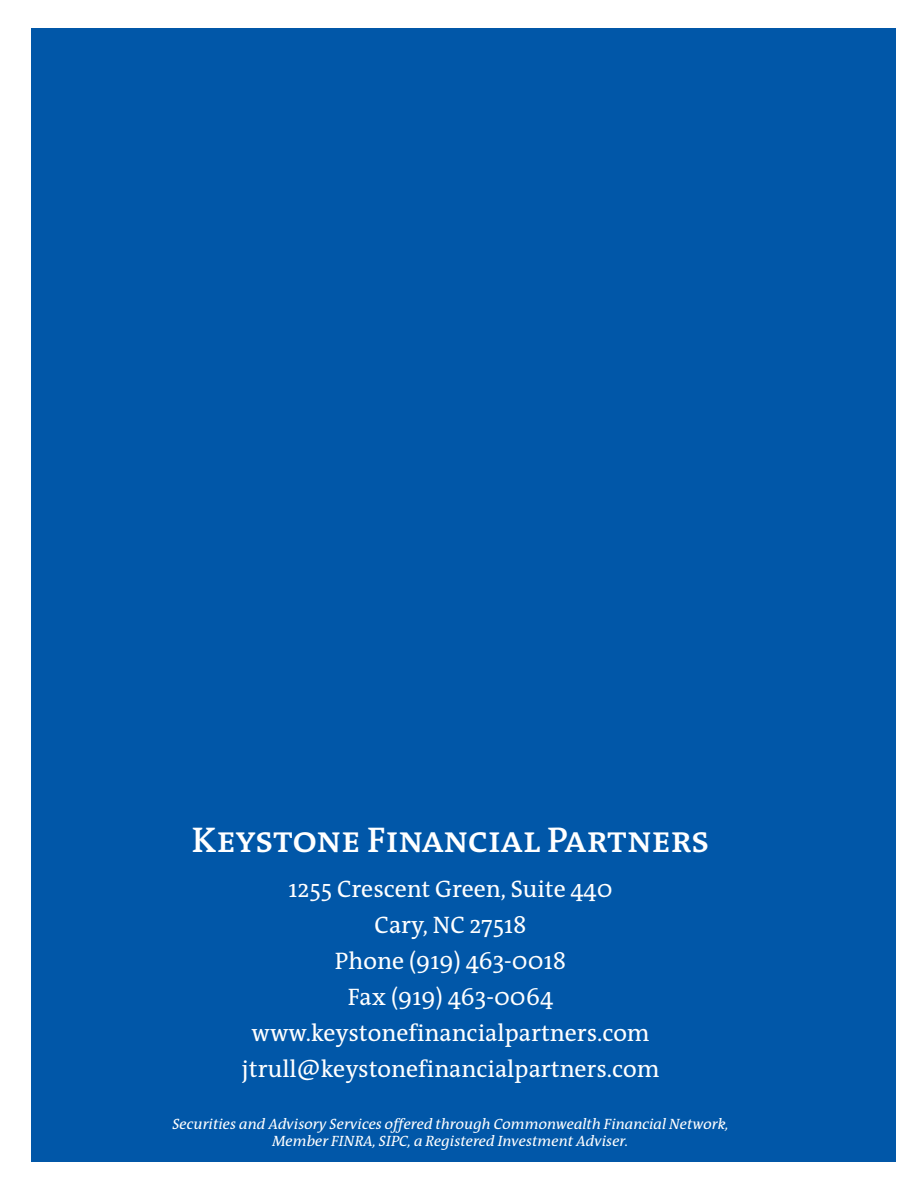
<style>
.page{position:relative;width:918px;height:1188px;background:#fff}
.page>*{position:absolute;margin:0;border:0;box-sizing:border-box;transform-origin:0 0}
.t1{font:36px "The Antiqua B6 c Semi Bold Caps";color:#fff}
.t2{font:24px/36px "The Antiqua B5";color:#fff;text-align:center}
.t3{font:italic 15px/16.5px "The Antiqua B5 i";color:#fff;text-align:center}
</style>
<div class="page">
<div style="left:31px;top:28px;width:864px;height:1134px;background:#0157a8"></div>
<h1 class="t1" style="left:192px;top:827px;width:519px">Keystone Financial Partners</h1>
<p class="t2" style="left:242px;top:873px;width:419px">1255 Crescent Green, Suite 440<br>Cary, NC 27518<br>Phone (919) 463-0018<br>Fax (919) 463-0064 www.keystonefinancialpartners.com jtrull@keystonefinancialpartners.com</p>
<p class="t3" style="left:172px;top:1118px;width:558px">Securities and Advisory Services offered through Commonwealth Financial Network,<br>Member FINRA, SIPC, a Registered Investment Adviser.</p>
</div>
